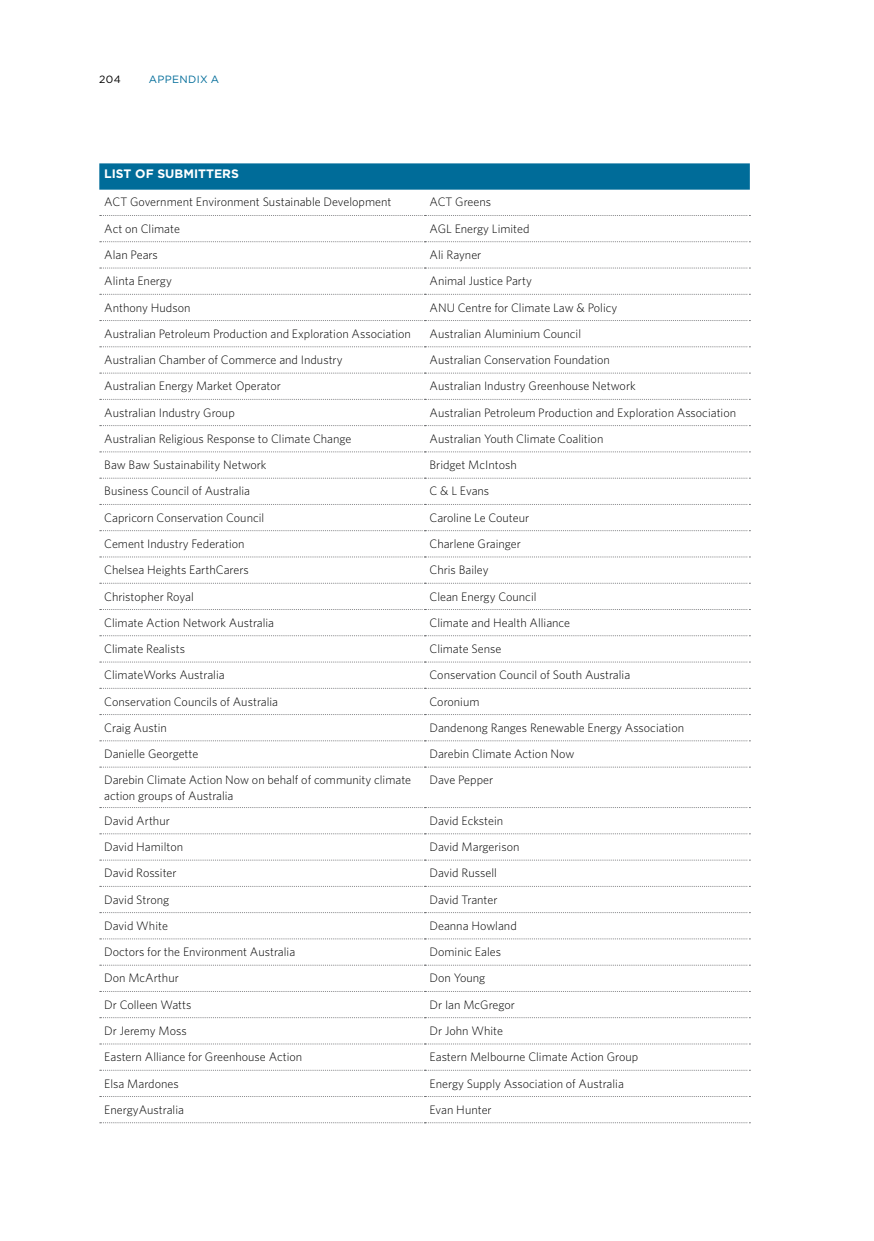
<style>
.page{position:relative;width:874px;height:1241px;background:#fff}
.page>*{position:absolute;margin:0;border:0;box-sizing:border-box;transform-origin:0 0}
.t1{font:300 12.25px/15.8px "Whitney";color:#000}
.t2{font:700 12.25px "Gotham";color:#fff}
.t3{font:10.5px "Gotham";letter-spacing:.03em;color:#006c99}
.t4{font:10.5px "Gotham";color:#000}
</style>
<div class="page">
<svg style="left:99px;top:163px;width:650px;height:27px;background:#07709b"></svg>
<svg style="left:100px;top:215px;width:650px;height:1px"></svg>
<svg style="left:100px;top:241px;width:650px;height:1px"></svg>
<svg style="left:100px;top:267px;width:650px;height:1px"></svg>
<svg style="left:100px;top:294px;width:650px;height:1px"></svg>
<svg style="left:100px;top:320px;width:650px;height:1px"></svg>
<svg style="left:100px;top:346px;width:650px;height:1px"></svg>
<svg style="left:100px;top:372px;width:650px;height:1px"></svg>
<svg style="left:100px;top:399px;width:650px;height:1px"></svg>
<svg style="left:100px;top:425px;width:650px;height:1px"></svg>
<svg style="left:100px;top:451px;width:650px;height:1px"></svg>
<svg style="left:100px;top:477px;width:650px;height:1px"></svg>
<svg style="left:100px;top:504px;width:650px;height:1px"></svg>
<svg style="left:100px;top:530px;width:650px;height:1px"></svg>
<svg style="left:100px;top:556px;width:650px;height:1px"></svg>
<svg style="left:100px;top:582px;width:650px;height:1px"></svg>
<svg style="left:100px;top:609px;width:650px;height:1px"></svg>
<svg style="left:100px;top:635px;width:650px;height:1px"></svg>
<svg style="left:100px;top:661px;width:650px;height:1px"></svg>
<svg style="left:100px;top:687px;width:650px;height:1px"></svg>
<svg style="left:100px;top:714px;width:650px;height:1px"></svg>
<svg style="left:100px;top:740px;width:650px;height:1px"></svg>
<svg style="left:100px;top:766px;width:650px;height:1px"></svg>
<svg style="left:100px;top:807px;width:650px;height:1px"></svg>
<svg style="left:100px;top:833px;width:650px;height:1px"></svg>
<svg style="left:100px;top:859px;width:650px;height:1px"></svg>
<svg style="left:100px;top:912px;width:650px;height:1px"></svg>
<svg style="left:100px;top:938px;width:650px;height:1px"></svg>
<svg style="left:100px;top:964px;width:650px;height:1px"></svg>
<svg style="left:100px;top:1017px;width:650px;height:1px"></svg>
<svg style="left:100px;top:1043px;width:650px;height:1px"></svg>
<svg style="left:100px;top:1069px;width:650px;height:1px"></svg>
<svg style="left:100px;top:1122px;width:650px;height:1px"></svg>
<p class="t4" style="left:99px;top:74px;width:23px">204</p>
<p class="t3" style="left:149px;top:74px;width:9px">APP</p>
<p class="t3" style="left:172px;top:74px;width:48px">ENDIX A</p>
<p class="t2" style="left:104px;top:167px;width:36px">LIST OFSUB</p>
<p class="t2" style="left:183px;top:167px;width:40px">MITTERS</p>
<p class="t1" style="left:104px;top:194px;width:288px">ACT Government Environment Sustainable Development</p>
<p class="t1" style="left:429px;top:194px;width:63px">ACT Greens</p>
<p class="t1" style="left:104px;top:220px;width:77px">Act on Climate</p>
<p class="t1" style="left:429px;top:220px;width:101px">AGL Energy Limited</p>
<p class="t1" style="left:104px;top:246px;width:55px">Alan Pears</p>
<p class="t1" style="left:429px;top:246px;width:53px">Ali Rayner</p>
<p class="t1" style="left:104px;top:273px;width:69px">Alinta Energy</p>
<p class="t1" style="left:429px;top:273px;width:104px">Animal Justice Party</p>
<p class="t1" style="left:104px;top:299px;width:88px">Anthony Hudson</p>
<p class="t1" style="left:429px;top:299px;width:189px">ANU Centre for Climate Law &amp; Policy</p>
<p class="t1" style="left:104px;top:325px;width:308px">Australian Petroleum Production and Exploration Association</p>
<p class="t1" style="left:429px;top:325px;width:153px">Australian Aluminium Council</p>
<p class="t1" style="left:104px;top:351px;width:240px">Australian Chamber of Commerce and Industry</p>
<p class="t1" style="left:429px;top:351px;width:182px">Australian Conservation Foundation</p>
<p class="t1" style="left:104px;top:378px;width:178px">Australian Energy Market Operator</p>
<p class="t1" style="left:429px;top:378px;width:207px">Australian Industry Greenhouse Network</p>
<p class="t1" style="left:104px;top:404px;width:132px">Australian Industry Group</p>
<p class="t1" style="left:429px;top:404px;width:308px">Australian Petroleum Production and Exploration Association</p>
<p class="t1" style="left:104px;top:430px;width:248px">Australian Religious Response to Climate Change</p>
<p class="t1" style="left:429px;top:430px;width:175px">Australian Youth Climate Coalition</p>
<p class="t1" style="left:104px;top:456px;width:164px">Baw Baw Sustainability Network</p>
<p class="t1" style="left:429px;top:456px;width:89px">Bridget McIntosh</p>
<p class="t1" style="left:104px;top:483px;width:147px">Business Council of Australia</p>
<p class="t1" style="left:429px;top:483px;width:61px">C &amp; L Evans</p>
<p class="t1" style="left:104px;top:509px;width:161px">Capricorn Conservation Council</p>
<p class="t1" style="left:429px;top:509px;width:101px">Caroline Le Couteur</p>
<p class="t1" style="left:104px;top:535px;width:142px">Cement Industry Federation</p>
<p class="t1" style="left:429px;top:535px;width:93px">Charlene Grainger</p>
<p class="t1" style="left:104px;top:561px;width:146px">Chelsea Heights EarthCarers</p>
<p class="t1" style="left:429px;top:561px;width:60px">Chris Bailey</p>
<p class="t1" style="left:104px;top:588px;width:91px">Christopher Royal</p>
<p class="t1" style="left:429px;top:588px;width:108px">Clean Energy Council</p>
<p class="t1" style="left:104px;top:614px;width:171px">Climate Action Network Australia</p>
<p class="t1" style="left:429px;top:614px;width:142px">Climate and Health Alliance</p>
<p class="t1" style="left:104px;top:640px;width:82px">Climate Realists</p>
<p class="t1" style="left:429px;top:640px;width:73px">Climate Sense</p>
<p class="t1" style="left:104px;top:666px;width:122px">ClimateWorks Australia</p>
<p class="t1" style="left:429px;top:666px;width:202px">Conservation Council of South Australia</p>
<p class="t1" style="left:104px;top:693px;width:175px">Conservation Councils of Australia</p>
<p class="t1" style="left:429px;top:693px;width:51px">Coronium</p>
<p class="t1" style="left:104px;top:719px;width:64px">Craig Austin</p>
<p class="t1" style="left:429px;top:719px;width:256px">Dandenong Ranges Renewable Energy Association</p>
<p class="t1" style="left:104px;top:745px;width:96px">Danielle Georgette</p>
<p class="t1" style="left:429px;top:745px;width:146px">Darebin Climate Action Now</p>
<p class="t1" style="left:104px;top:771px;width:308px">Darebin Climate Action Now on behalf of community climate action groups of Australia</p>
<p class="t1" style="left:429px;top:771px;width:65px">Dave Pepper</p>
<p class="t1" style="left:104px;top:812px;width:67px">David Arthur</p>
<p class="t1" style="left:429px;top:812px;width:75px">David Eckstein</p>
<p class="t1" style="left:104px;top:838px;width:80px">David Hamilton</p>
<p class="t1" style="left:429px;top:838px;width:91px">David Margerison</p>
<p class="t1" style="left:104px;top:864px;width:74px">David Rossiter</p>
<p class="t1" style="left:429px;top:864px;width:69px">David Russell</p>
<p class="t1" style="left:104px;top:891px;width:66px">David Strong</p>
<p class="t1" style="left:429px;top:891px;width:69px">David Tranter</p>
<p class="t1" style="left:104px;top:917px;width:65px">David White</p>
<p class="t1" style="left:429px;top:917px;width:89px">Deanna Howland</p>
<p class="t1" style="left:104px;top:943px;width:192px">Doctors for the Environment Australia</p>
<p class="t1" style="left:429px;top:943px;width:73px">Dominic Eales</p>
<p class="t1" style="left:104px;top:969px;width:76px">Don McArthur</p>
<p class="t1" style="left:429px;top:969px;width:57px">Don Young</p>
<p class="t1" style="left:104px;top:996px;width:89px">Dr Colleen Watts</p>
<p class="t1" style="left:429px;top:996px;width:87px">Dr Ian McGregor</p>
<p class="t1" style="left:104px;top:1022px;width:84px">Dr Jeremy Moss</p>
<p class="t1" style="left:429px;top:1022px;width:75px">Dr John White</p>
<p class="t1" style="left:104px;top:1048px;width:199px">Eastern Alliance for Greenhouse Action</p>
<p class="t1" style="left:429px;top:1048px;width:210px">Eastern Melbourne Climate Action Group</p>
<p class="t1" style="left:104px;top:1074px;width:76px">Elsa Mardones</p>
<p class="t1" style="left:429px;top:1074px;width:196px">Energy Supply Association of Australia</p>
<p class="t1" style="left:104px;top:1101px;width:81px">EnergyAustralia</p>
<p class="t1" style="left:429px;top:1101px;width:64px">Evan Hunter</p>
</div>
